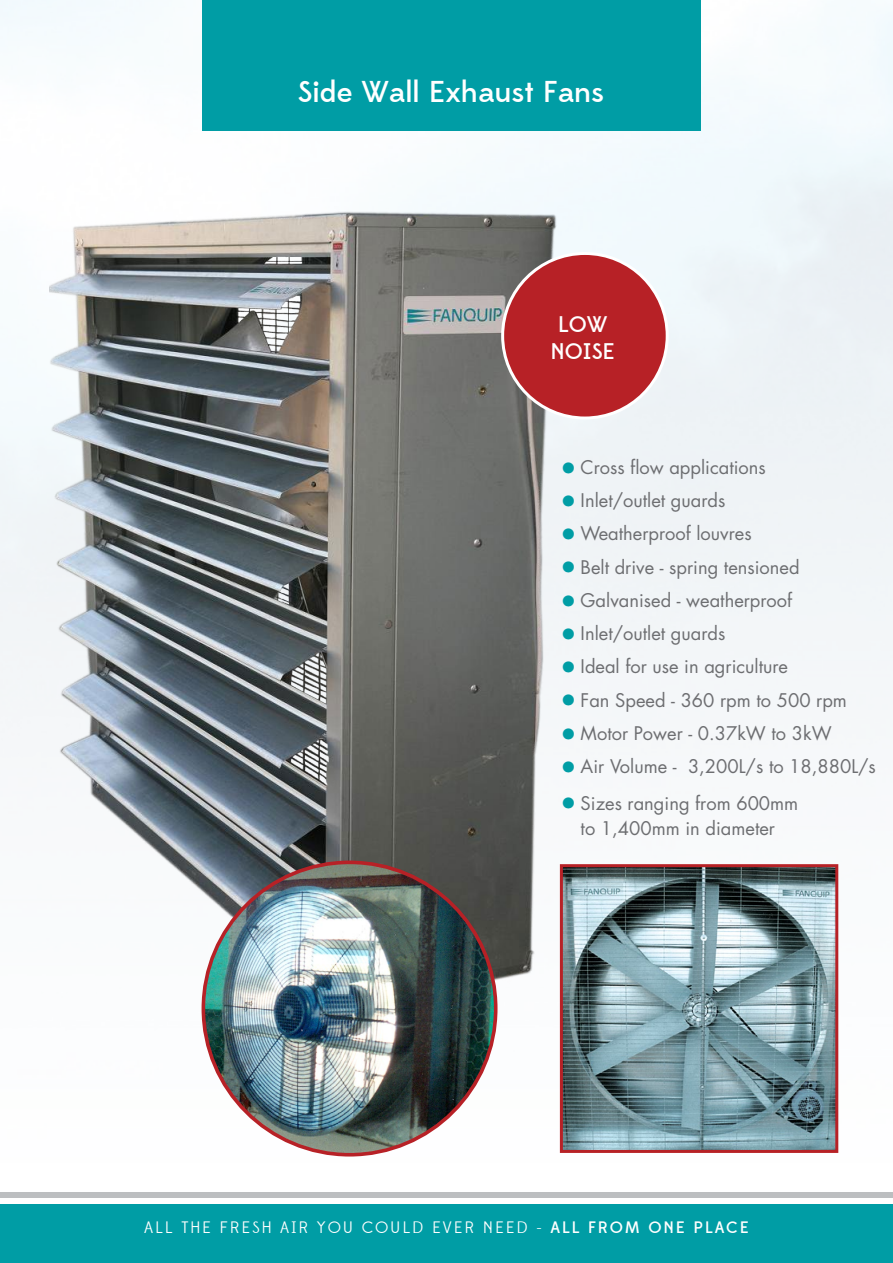
<style>
.page{position:relative;width:893px;height:1263px;background:#fff}
.page>*{position:absolute;margin:0;border:0;box-sizing:border-box;transform-origin:0 0}
.t1{font:500 30px "Edmondsans";color:#fff}
.t2{font:500 22.5px/27px "Edmondsans";color:#fff;text-align:center}
.t3{font:18.3px/25.8px "Futura";color:#6d6e71;text-align:center}
.t4{font:16.5px "Edmondsans";letter-spacing:.11em;color:#fff}
.s1{font-size:29.25px;color:#009da5}
.s2{font-weight:500}
</style>
<div class="page">
<img style="left:0;top:0;width:893px;height:1157px">
<div style="left:0;top:1204px;width:893px;height:59px;background:#009da5"></div>
<div style="left:0;top:1192px;width:893px;height:6px;background:#bcbec0"></div>
<div style="left:202px;top:0;width:498px;height:131px;background:#009da5"></div>
<img style="left:49px;top:155px;width:536px;height:871px">
<img style="left:564px;top:868px;width:270px;height:281px">
<div style="left:560px;top:864px;width:278px;height:289px;border:3px solid #b72126"></div>
<img style="left:203px;top:862px;width:293px;height:293px;border-radius:146px">
<div style="left:503px;top:253px;width:164px;height:165px;background:#b72126;border-radius:50%"></div>
<h1 class="t1" style="left:298px;top:74px;width:308px">Side Wall Exhaust Fans</h1>
<p class="t2" style="left:550px;top:311px;width:66px">LOW<br>NOISE</p>
<p class="t3" style="left:560px;top:454px;width:207px"><span class="s1">•</span> Cross flow applications</p>
<p class="t3" style="left:560px;top:487px;width:167px"><span class="s1">•</span> Inlet/outlet guards</p>
<p class="t3" style="left:560px;top:521px;width:193px"><span class="s1">•</span> Weatherproof louvres</p>
<p class="t3" style="left:560px;top:554px;width:241px"><span class="s1">•</span> Belt drive - spring tensioned</p>
<p class="t3" style="left:560px;top:587px;width:234px"><span class="s1">•</span> Galvanised - weatherproof</p>
<p class="t3" style="left:560px;top:620px;width:167px"><span class="s1">•</span> Inlet/outlet guards</p>
<p class="t3" style="left:560px;top:654px;width:230px"><span class="s1">•</span> Ideal for use in agriculture</p>
<p class="t3" style="left:560px;top:687px;width:289px"><span class="s1">•</span> Fan Speed - 360 rpm to 500 rpm</p>
<p class="t3" style="left:560px;top:720px;width:273px"><span class="s1">•</span> Motor Power - 0.37kW to 3kW</p>
<p class="t3" style="left:560px;top:753px;width:318px"><span class="s1">•</span> Air Volume - 3,200L/s to 18,880L/s</p>
<p class="t3" style="left:560px;top:790px;width:240px"><span class="s1">•</span> Sizes ranging from 600mm to 1,400mm in diameter</p>
<p class="t4" style="left:144px;top:1218px;width:606px">ALL THE FRESH AIR YOU COULD EVER NEED - <span class="s2">ALL FROM ONE PLACE</span></p>
</div>
